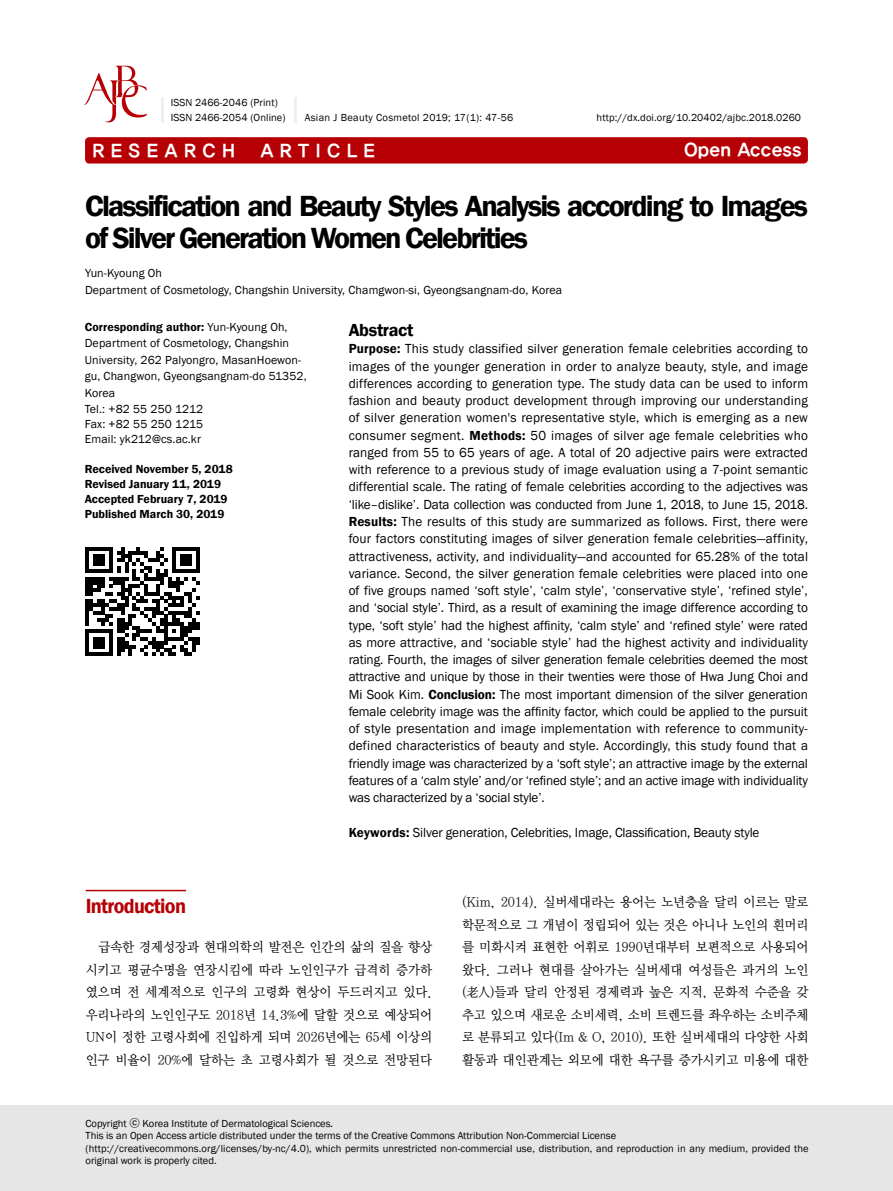
<style>
.page{position:relative;width:893px;height:1191px;background:#fff}
.page>*{position:absolute;margin:0;border:0;box-sizing:border-box;transform-origin:0 0}
.t1{font:600 30px/31.5px "Franklin Gothic";letter-spacing:-.06em;color:#000}
.t2{font:600 21px "Franklin Gothic";letter-spacing:-.035em;color:#b60005;scale:.96 1}
.t3{font:18px "YDIYGO350";color:#fff}
.t4{font:600 18px "Franklin Gothic";letter-spacing:-.02em;color:#000}
.t5{font:13.5px/17.2px "Franklin Gothic";letter-spacing:-.01em;color:#000;text-align:justify}
.t6{font:13.5px/22.5px "YDIY Mj O330";letter-spacing:-.01em;color:#000;text-align:justify;scale:.95 1}
.t7{font:12px/16.5px "Franklin Gothic";letter-spacing:.01em;color:#000}
.t8{font:600 12px/15px "Franklin Gothic";color:#000}
.t9{font:10.5px/12.6px "Franklin Gothic";letter-spacing:.005em;color:#000}
.t10{font:10.5px "Franklin Gothic";letter-spacing:.03em;color:#000}
.s1{font-weight:600}
.s2{font-family:"YDIYGO330"}
</style>
<div class="page">
<div style="left:85px;top:137px;width:723px;height:26px;background:#b60005;border-radius:4px"></div>
<hr style="left:86px;top:889px;width:100px;height:2px;background:#b60005">
<div style="left:0;top:1106px;width:893px;height:85px;background:#e6e6e6"></div>
<svg style="left:84px;top:66px;width:63px;height:56px"></svg>
<hr style="left:294px;top:97px;width:3px;height:25px;background:#efefef">
<hr style="left:161px;top:97px;width:3px;height:25px;background:#efefef">
<svg style="left:85px;top:547px;width:115px;height:109px"></svg>
<p class="t9" style="left:171px;top:95px;width:116px;line-height:15px">ISSN 2466-2046 (Print)<br>ISSN 2466-2054 (Online)</p>
<p class="t10" style="left:305px;top:111px;width:210px">Asian J Beauty Cosmetol 2019; 17(1): 47-56</p>
<p class="t9" style="left:597px;top:111px;width:206px">http://dx.doi.org/10.20402/ajbc.2018.0260</p>
<h3 class="t3" style="left:92px;top:141px;width:144px">R E S E A R C H</h3>
<h3 class="t3" style="left:260px;top:141px;width:116px">A R T I C L E</h3>
<h3 class="t3" style="left:684px;top:140px;width:119px">Open Access</h3>
<h1 class="t1" style="left:85px;top:191px;width:725px">Classification and Beauty Styles Analysis according to Images of Silver Generation Women Celebrities</h1>
<p class="t7" style="left:85px;top:265px;width:479px">Yun-Kyoung Oh<br>Department of Cosmetology, Changshin University, Chamgwon-si, Gyeongsangnam-do, Korea</p>
<p class="t7" style="left:85px;top:318px;width:223px"><span class="s1">Corresponding author:</span> Yun-Kyoung Oh,<br>Department of Cosmetology, Changshin<br>University, 262 Palyongro, MasanHoewon&shy;gu, Changwon, Gyeongsangnam-do 51352,<br>Korea<br>Tel.: +82 55 250 1212</p>
<p class="t7" style="left:85px;top:417px;width:120px;line-height:15px">Fax: +82 55 250 1215<br>Email: yk212@cs.ac.kr</p>
<p class="t8" style="left:85px;top:462px;width:150px">Received November 5, 2018<br>Revised January 11, 2019<br>Accepted February 7, 2019<br>Published March 30, 2019</p>
<h3 class="t4" style="left:349px;top:318px;width:66px">Abstract</h3>
<p class="t5" style="left:349px;top:340px;width:461px"><span class="s1">Purpose:</span> This study classified silver generation female celebrities according to images of the younger generation in order to analyze beauty, style, and image differences according to generation type. The study data can be used to inform fashion and beauty product development through improving our understanding of silver generation women's representative style, which is emerging as a new consumer segment. <span class="s1">Methods:</span> 50 images of silver age female celebrities who ranged from 55 to 65 years of age. A total of 20 adjective pairs were extracted with reference to a previous study of image evaluation using a 7-point semantic differential scale. The rating of female celebrities according to the adjectives was ‘like–dislike’. Data collection was conducted from June 1, 2018, to June 15, 2018.<br><span class="s1">Results:</span> The results of this study are summarized as follows. First, there were four factors constituting images of silver generation female celebrities—affinity, attractiveness, activity, and individuality—and accounted for 65.28% of the total variance. Second, the silver generation female celebrities were placed into one of five groups named ‘soft style’, ‘calm style’, ‘conservative style’, ‘refined style’, and ‘social style’. Third, as a result of examining the image difference according to type, ‘soft style’ had the highest affinity, ‘calm style’ and ‘refined style’ were rated as more attractive, and ‘sociable style’ had the highest activity and individuality rating. Fourth, the images of silver generation female celebrities deemed the most attractive and unique by those in their twenties were those of Hwa Jung Choi and Mi Sook Kim. <span class="s1">Conclusion:</span> The most important dimension of the silver generation female celebrity image was the affinity factor, which could be applied to the pursuit of style presentation and image implementation with reference to community&shy;defined characteristics of beauty and style. Accordingly, this study found that a friendly image was characterized by a ‘soft style’; an attractive image by the external features of a ‘calm style’ and/or ‘refined style’; and an active image with individuality was characterized by a ‘social style’.</p>
<p class="t5" style="left:349px;top:824px;width:412px"><span class="s1">Keywords:</span> Silver generation, Celebrities, Image, Classification, Beauty style</p>
<h2 class="t2" style="left:86px;top:893px;width:106px">Introduction</h2>
<p class="t6" style="left:86px;top:936px;width:366px;text-indent:13px">급속한 경제성장과 현대의학의 발전은 인간의 삶의 질을 향상 시키고 평균수명을 연장시킴에 따라 노인인구가 급격히 증가하 였으며 전 세계적으로 인구의 고령화 현상이 두드러지고 있다. 우리나라의 노인인구도 2018년 14.3%에 달할 것으로 예상되어 UN이 정한 고령사회에 진입하게 되며 2026년에는 65세 이상의 인구 비율이 20%에 달하는 초 고령사회가 될 것으로 전망된다</p>
<p class="t6" style="left:462px;top:891px;width:366px">(Kim, 2014). 실버세대라는 용어는 노년층을 달리 이르는 말로 학문적으로 그 개념이 정립되어 있는 것은 아니나 노인의 흰머리 를 미화시켜 표현한 어휘로 1990년대부터 보편적으로 사용되어 왔다. 그러나 현대를 살아가는 실버세대 여성들은 과거의 노인 (老人)들과 달리 안정된 경제력과 높은 지적, 문화적 수준을 갖 추고 있으며 새로운 소비세력, 소비 트렌드를 좌우하는 소비주체 로 분류되고 있다(Im &amp; O, 2010). 또한 실버세대의 다양한 사회 활동과 대인관계는 외모에 대한 욕구를 증가시키고 미용에 대한</p>
<p class="t9" style="left:86px;top:1117px;width:724px">Copyright <span class="s2">ⓒ</span> Korea Institute of Dermatological Sciences.<br>This is an Open Access article distributed under the terms of the Creative Commons Attribution Non-Commercial License (http://creativecommons.org/licenses/by-nc/4.0), which permits unrestricted non-commercial use, distribution, and reproduction in any medium, provided the original work is properly cited.</p>
</div>
